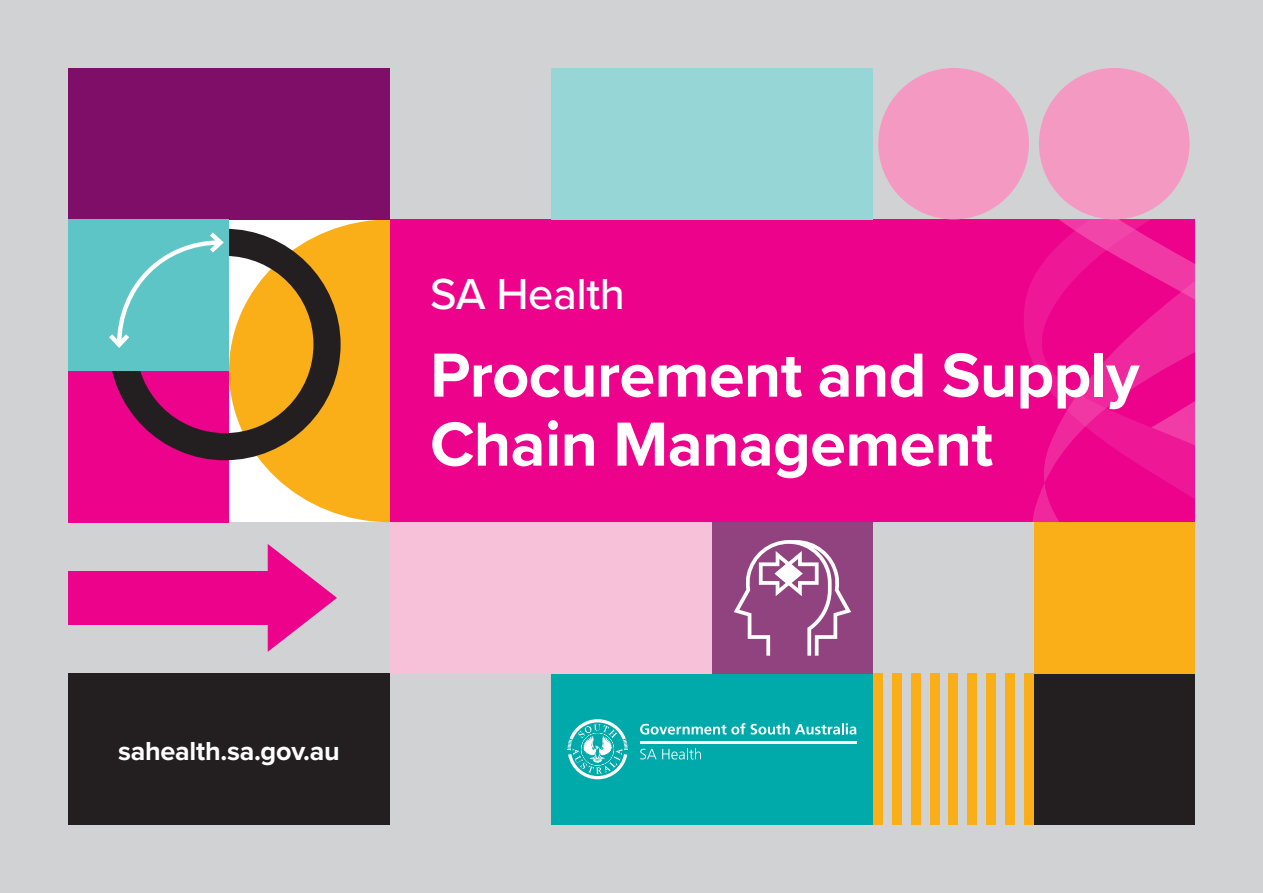
<style>
.page{position:relative;width:1263px;height:893px;background:#d1d2d4}
.page>*{position:absolute;margin:0;border:0;box-sizing:border-box;transform-origin:0 0}
.t1{font:700 64.5px/69px "Proxima Nova";letter-spacing:-.01em;color:#fff}
.t2{font:500 45px "Proxima Nova";letter-spacing:-.01em;color:#fff}
.t3{font:700 27px "Proxima Nova";letter-spacing:-.01em;color:#fff}
</style>
<div class="page">
<div style="left:390px;top:219px;width:805px;height:303px;background:#ed028c"></div>
<svg style="left:1032px;top:448px;width:163px;height:74px"></svg>
<svg style="left:1024px;top:219px;width:171px;height:229px"></svg>
<svg style="left:229px;top:219px;width:161px;height:303px;background:#fac04f"></svg>
<div style="left:551px;top:674px;width:322px;height:151px;background:#0aa"></div>
<div style="left:390px;top:522px;width:322px;height:152px;background:#f7c1d9"></div>
<div style="left:1034px;top:674px;width:161px;height:151px;background:#231f20"></div>
<div style="left:68px;top:68px;width:322px;height:151px;background:#7f0e69"></div>
<div style="left:551px;top:68px;width:322px;height:151px;background:#96d6d7"></div>
<div style="left:68px;top:674px;width:322px;height:151px;background:#231f20"></div>
<div style="left:1034px;top:522px;width:161px;height:152px;background:#faaf18"></div>
<div style="left:68px;top:371px;width:161px;height:151px;background:#ed028c"></div>
<div style="left:68px;top:571px;width:223px;height:54px;background:#ed028c"></div>
<svg style="left:268px;top:544px;width:69px;height:108px"></svg>
<div style="left:712px;top:522px;width:161px;height:152px;background:#90437f"></div>
<svg style="left:734px;top:540px;width:117px;height:116px"></svg>
<div style="left:892px;top:674px;width:10px;height:151px;background:#faaf18"></div>
<div style="left:911px;top:674px;width:9px;height:151px;background:#faaf18"></div>
<div style="left:1005px;top:674px;width:10px;height:151px;background:#faaf18"></div>
<div style="left:930px;top:674px;width:9px;height:151px;background:#faaf18"></div>
<div style="left:986px;top:674px;width:10px;height:151px;background:#faaf18"></div>
<div style="left:967px;top:674px;width:10px;height:151px;background:#faaf18"></div>
<div style="left:948px;top:674px;width:10px;height:151px;background:#faaf18"></div>
<div style="left:1024px;top:674px;width:10px;height:151px;background:#faaf18"></div>
<div style="left:873px;top:674px;width:10px;height:151px;background:#faaf18"></div>
<div style="left:878px;top:68px;width:151px;height:151px;background:#f499c2;border-radius:50%"></div>
<div style="left:1039px;top:68px;width:150px;height:151px;background:#f499c2;border-radius:50%"></div>
<hr style="left:640px;top:741px;width:216px;height:2px;background:#fff">
<svg style="left:640px;top:723px;width:216px;height:11px"></svg>
<svg style="left:640px;top:749px;width:16px;height:10px"></svg>
<svg style="left:662px;top:748px;width:39px;height:11px"></svg>
<svg style="left:567px;top:719px;width:61px;height:60px"></svg>
<svg style="left:112px;top:229px;width:229px;height:231px"></svg>
<div style="left:68px;top:219px;width:161px;height:152px;background:#5dc5c6"></div>
<svg style="left:109px;top:232px;width:115px;height:116px"></svg>
<p class="t2" style="left:430px;top:261px;width:196px">SA Health</p>
<p class="t1" style="left:430px;top:339px;width:711px">Procurement and Supply<br>Chain Management</p>
<p class="t3" style="left:118px;top:731px;width:223px">sahealth.sa.gov.au</p>
</div>
